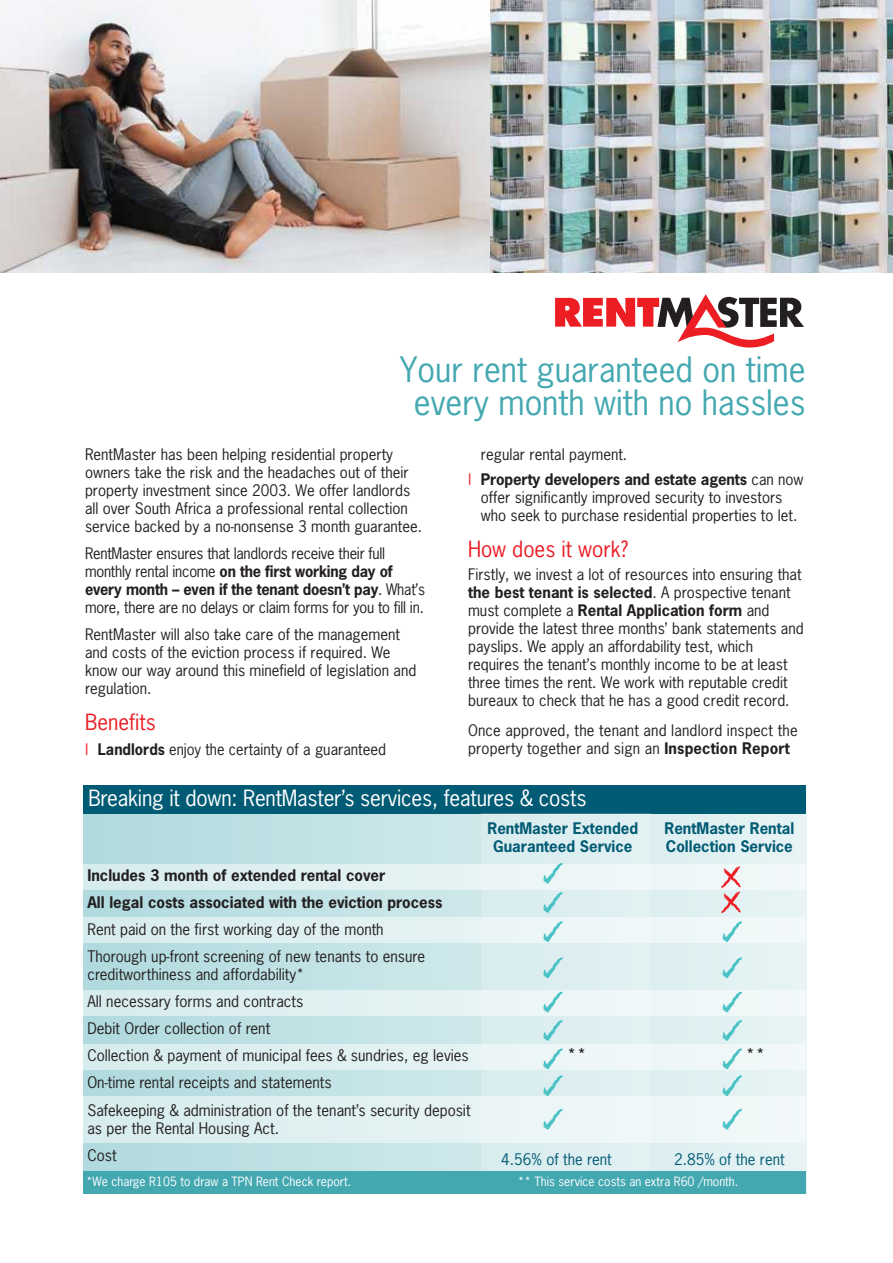
<style>
.page{position:relative;width:893px;height:1263px;background:#fff}
.page>*{position:absolute;margin:0;border:0;box-sizing:border-box;transform-origin:0 0}
.t1{font:33px/33px "News Gothic";color:#44a8b1;text-align:center}
.t2{font:21.15px "News Gothic";letter-spacing:-.01em;color:#fff}
.t3{font:21px "News Gothic";color:#ed1d24}
.t4{font:18px "News Gothic";color:#231f20}
.t5{font:15px/18px "News Gothic";color:#231f20}
.t6{font:700 15px/25.5px "News Gothic";color:#231f20}
.t7{font:700 15px/18px "News Gothic";color:#025b74;text-align:center}
.t8{font:15px "News Gothic";color:#025b74}
.t9{font:12px "News Gothic";color:#fff}
.s1{font-weight:700}
.s2{color:#ed1d24}
.s3{font-weight:400}
.s4{font-weight:400;color:#ed1d24}
</style>
<div class="page">
<img style="left:489px;top:0;width:404px;height:273px">
<img style="left:0;top:0;width:489px;height:273px">
<svg style="left:555px;top:294px;width:249px;height:54px"></svg>
<svg style="left:83px;top:814px;width:723px;height:357px;background:#c8e5e8"></svg>
<div style="left:83px;top:785px;width:723px;height:29px;background:#025b74"></div>
<div style="left:83px;top:1171px;width:723px;height:23px;background:#44a8b1"></div>
<div style="left:481px;top:814px;width:170px;height:357px;background:#ddeef0"></div>
<div style="left:83px;top:864px;width:723px;height:26px;background:linear-gradient(to right,#d7ecee,#f5fafa)"></div>
<div style="left:83px;top:917px;width:723px;height:26px;background:linear-gradient(to right,#d7ecee,#f5fafa)"></div>
<div style="left:83px;top:990px;width:723px;height:25px;background:linear-gradient(to right,#d7ecee,#f4f9fa)"></div>
<div style="left:83px;top:1044px;width:723px;height:26px;background:linear-gradient(to right,#d7ecee,#f5fafa)"></div>
<div style="left:83px;top:1096px;width:723px;height:46px;background:linear-gradient(to right,#d7ecee,#f5fafa)"></div>
<svg style="left:542px;top:862px;width:21px;height:21px"></svg>
<svg style="left:721px;top:866px;width:20px;height:47px"></svg>
<svg style="left:542px;top:892px;width:21px;height:21px"></svg>
<svg style="left:542px;top:921px;width:21px;height:21px"></svg>
<svg style="left:722px;top:921px;width:20px;height:21px"></svg>
<svg style="left:542px;top:957px;width:21px;height:21px"></svg>
<svg style="left:722px;top:957px;width:20px;height:21px"></svg>
<svg style="left:542px;top:991px;width:21px;height:21px"></svg>
<svg style="left:722px;top:991px;width:20px;height:21px"></svg>
<svg style="left:542px;top:1020px;width:21px;height:21px"></svg>
<svg style="left:722px;top:1020px;width:20px;height:21px"></svg>
<svg style="left:542px;top:1048px;width:21px;height:21px"></svg>
<svg style="left:722px;top:1048px;width:20px;height:21px"></svg>
<svg style="left:542px;top:1075px;width:21px;height:21px"></svg>
<svg style="left:722px;top:1075px;width:20px;height:21px"></svg>
<svg style="left:542px;top:1108px;width:21px;height:21px"></svg>
<svg style="left:722px;top:1108px;width:20px;height:21px"></svg>
<h1 class="t1" style="left:400px;top:352px;width:407px">Your rent guaranteed on time every month with no hassles</h1>
<p class="t5" style="left:85px;top:445px;width:339px">RentMaster has been helping residential property owners take the risk and the headaches out of their property investment since 2003. We offer landlords all over South Africa a professional rental collection service backed by a no-nonsense 3 month guarantee.</p>
<p class="t5" style="left:85px;top:544px;width:342px">RentMaster ensures that landlords receive their full monthly rental income <span class="s1">on the first working day of every month – even if the tenant doesn’t pay</span>. What’s more, there are no delays or claim forms for you to fill in.</p>
<p class="t5" style="left:85px;top:625px;width:333px">RentMaster will also take care of the management and costs of the eviction process if required. We know our way around this minefield of legislation and regulation.</p>
<h3 class="t3" style="left:85px;top:708px;width:72px">Benefits</h3>
<p class="t5" style="left:85px;top:740px;width:303px"><span class="s2">|</span> <span class="s1">Landlords</span> enjoy the certainty of a guaranteed</p>
<p class="t6" style="left:468px;top:441px;width:337px;text-indent:13px"><span class="s3">regular rental payment.<br></span><span class="s4">|</span> Property developers and estate agents <span class="s3">can now</span></p>
<p class="t5" style="left:481px;top:488px;width:318px">offer significantly improved security to investors who seek to purchase residential properties to let.</p>
<h3 class="t3" style="left:468px;top:536px;width:162px">How does it work?</h3>
<p class="t5" style="left:468px;top:565px;width:337px">Firstly, we invest a lot of resources into ensuring that <span class="s1">the best tenant is selected</span>. A prospective tenant must complete a <span class="s1">Rental Application form</span> and provide the latest three months’ bank statements and payslips. We apply an affordability test, which requires the tenant’s monthly income to be at least three times the rent. We work with reputable credit bureaux to check that he has a good credit record.</p>
<p class="t5" style="left:468px;top:721px;width:331px">Once approved, the tenant and landlord inspect the property together and sign an <span class="s1">Inspection Report</span></p>
<h2 class="t2" style="left:88px;top:784px;width:500px">Breaking it down: RentMaster’s services, features &amp; costs</h2>
<p class="t6" style="left:87px;top:861px;width:356px;line-height:27.2px">Includes 3 month of extended rental cover<br>All legal costs associated with the eviction process</p>
<p class="t5" style="left:87px;top:915px;width:339px;line-height:27.2px">Rent paid on the first working day of the month<br>Thorough up-front screening of new tenants to ensure</p>
<p class="t5" style="left:87px;top:960px;width:385px;line-height:27.2px">creditworthiness and affordability*<br>All necessary forms and contracts<br>Debit Order collection of rent<br>Collection &amp; payment of municipal fees &amp; sundries, eg levies On-time rental receipts and statements<br>Safekeeping &amp; administration of the tenant’s security deposit</p>
<p class="t5" style="left:87px;top:1114px;width:193px;line-height:27.2px">as per the Rental Housing Act.<br>Cost</p>
<p class="t7" style="left:487px;top:819px;width:152px">RentMaster Extended<br>Guaranteed Service</p>
<p class="t7" style="left:664px;top:819px;width:131px;text-align:left">RentMaster Rental<br>Collection Service</p>
<p class="t4" style="left:567px;top:1043px;width:21px">**</p>
<p class="t4" style="left:746px;top:1043px;width:21px">**</p>
<p class="t8" style="left:501px;top:1150px;width:112px">4.56% of the rent</p>
<p class="t8" style="left:674px;top:1150px;width:112px">2.85% of the rent</p>
<p class="t9" style="left:86px;top:1174px;width:267px">*We charge R105 to draw a TPN Rent Check report.</p>
<p class="t9" style="left:518px;top:1174px;width:222px">** This service costs an extra R60 /month.</p>
</div>
